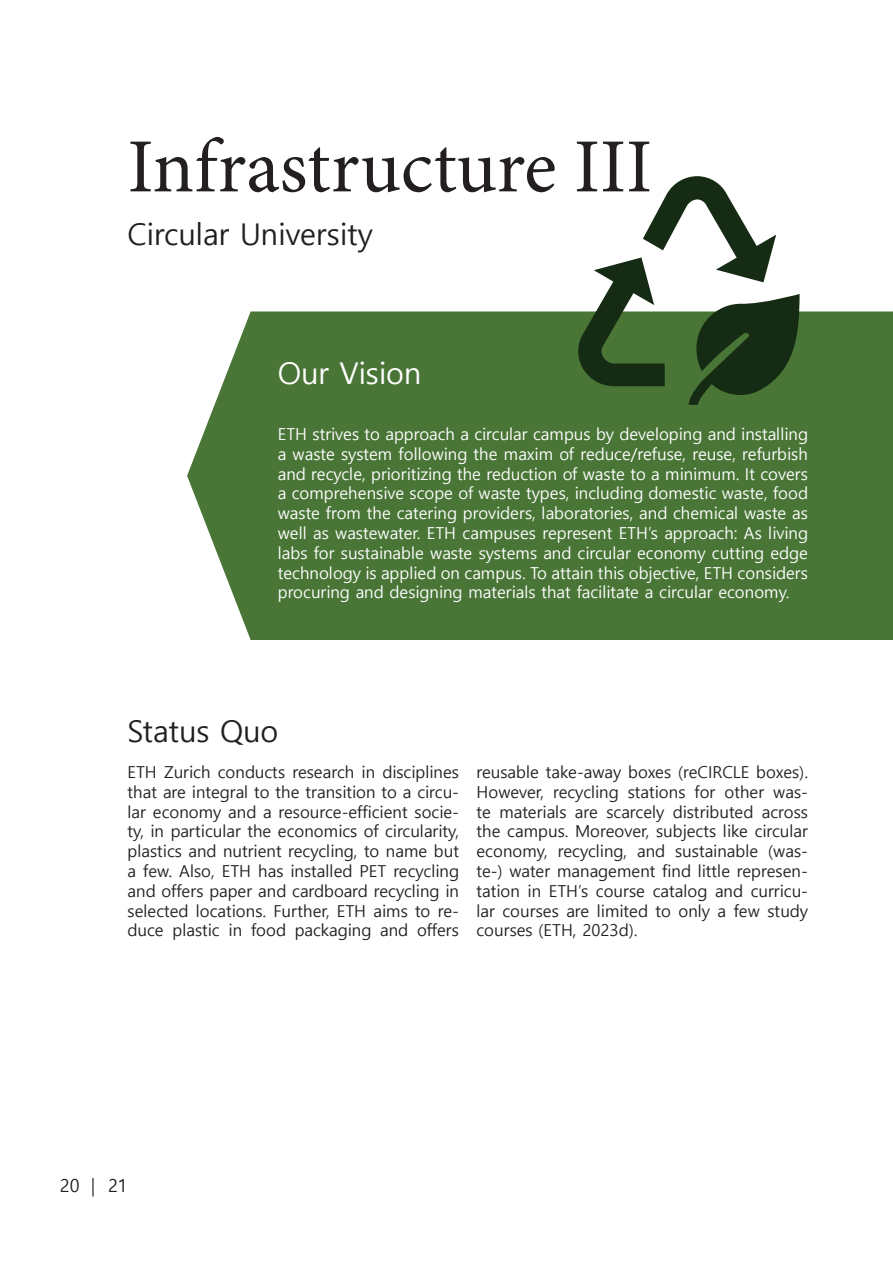
<style>
.page{position:relative;width:893px;height:1263px;background:#fff}
.page>*{position:absolute;margin:0;border:0;box-sizing:border-box;transform-origin:0 0}
.Header_1{font:76.5px "Minion Pro";color:#231f20}
.Header_2_B{font:30px "Malgun Gothic";color:#231f20}
.Header_2_W{font:30px "Malgun Gothic";color:#fff}
.t1{font:18px "Malgun Gothic";color:#231f20}
.t2{font:16.5px/19.8px "Malgun Gothic";color:#231f20;text-align:justify}
.t3{font:16.5px/19.8px "Malgun Gothic";color:#fff;text-align:justify}
</style>
<div class="page">
<div style="left:187px;top:311px;width:706px;height:329px;background:#497536"></div>
<svg style="left:576px;top:176px;width:223px;height:229px"></svg>
<p class="Header_1" style="left:128px;top:116px;width:526px">Infrastructure III</p>
<p class="Header_2_B" style="left:128px;top:217px;width:246px">Circular University</p>
<p class="Header_2_W" style="left:278px;top:356px;width:145px">Our Vision</p>
<p class="t3" style="left:278px;top:424px;width:532px">ETH strives to approach a circular campus by developing and installing a waste system following the maxim of reduce/refuse, reuse, refurbish and recycle, prioritizing the reduction of waste to a minimum. It covers a comprehensive scope of waste types, including domestic waste, food waste from the catering providers, laboratories, and chemical waste as well as wastewater. ETH campuses represent ETH’s approach: As living labs for sustainable waste systems and circular economy cutting edge technology is applied on campus. To attain this objective, ETH considers procuring and designing materials that facilitate a circular economy.</p>
<p class="Header_2_B" style="left:128px;top:714px;width:152px">Status Quo</p>
<p class="t2" style="left:128px;top:762px;width:333px">ETH Zurich conducts research in disciplines that are integral to the transition to a circu&shy;lar economy and a resource-efficient socie&shy;ty, in particular the economics of circularity, plastics and nutrient recycling, to name but a few. Also, ETH has installed PET recycling and offers paper and cardboard recycling in selected locations. Further, ETH aims to re&shy;duce plastic in food packaging and offers</p>
<p class="t2" style="left:476px;top:762px;width:333px">reusable take-away boxes (reCIRCLE boxes).<br>However, recycling stations for other was&shy;te materials are scarcely distributed across the campus. Moreover, subjects like circular economy, recycling, and sustainable (was&shy;te-) water management find little represen&shy;tation in ETH’s course catalog and curricu&shy;lar courses are limited to only a few study courses (ETH, 2023d).</p>
<p class="t1" style="left:60px;top:1175px;width:69px">20 | 21</p>
</div>
